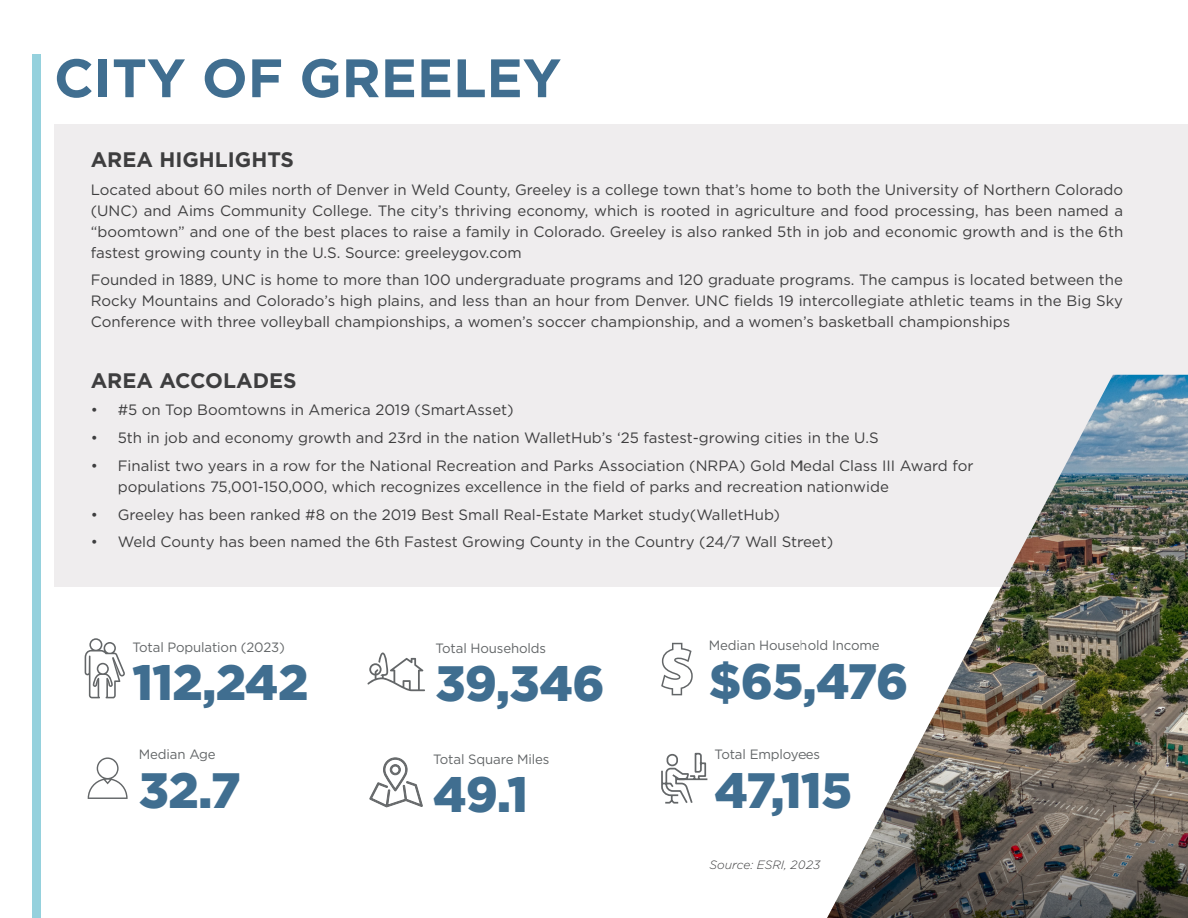
<style>
.page{position:relative;width:1188px;height:918px;background:#fff}
.page>*{position:absolute;margin:0;border:0;box-sizing:border-box;transform-origin:0 0}
.t1{font:700 54px "Gotham";color:#406e90}
.Head_2_-_blue{font:900 49.65px "Gotham";letter-spacing:-.01em;color:#406e90}
.t2{font:700 21px "Gotham";color:#3e3e3f}
.t3{font:15px/21px "Gotham";color:#3e3e3f;text-align:justify}
.Head_2_-_blue-2{font:13.5px "Gotham";letter-spacing:-.01em;color:#636668}
.t4{font:italic 300 12px "Gotham";color:#3e3e3f}
</style>
<div class="page">
<div style="left:32px;top:54px;width:9px;height:864px;background:#95d1dd"></div>
<div style="left:54px;top:124px;width:1134px;height:462px;background:#efedee"></div>
<svg style="left:661px;top:643px;width:32px;height:52px"></svg>
<svg style="left:85px;top:638px;width:40px;height:60px"></svg>
<svg style="left:370px;top:758px;width:53px;height:49px"></svg>
<svg style="left:367px;top:653px;width:58px;height:38px"></svg>
<svg style="left:88px;top:757px;width:40px;height:42px"></svg>
<svg style="left:661px;top:752px;width:47px;height:52px"></svg>
<img style="left:802px;top:375px;width:386px;height:543px">
<p class="t1" style="left:54px;top:42px;width:509px">CITY OF GREELEY</p>
<p class="t2" style="left:91px;top:146px;width:205px">AREA HIGHLIGHTS</p>
<p class="t3" style="left:91px;top:179px;width:1034px">Located about 60 miles north of Denver in Weld County, Greeley is a college town that’s home to both the University of Northern Colorado (UNC) and Aims Community College. The city’s thriving economy, which is rooted in agriculture and food processing, has been named a “boomtown” and one of the best places to raise a family in Colorado. Greeley is also ranked 5th in job and economic growth and is the 6th fastest growing county in the U.S. Source: greeleygov.com</p>
<p class="t3" style="left:91px;top:269px;width:1034px">Founded in 1889, UNC is home to more than 100 undergraduate programs and 120 graduate programs. The campus is located between the Rocky Mountains and Colorado’s high plains, and less than an hour from Denver. UNC fields 19 intercollegiate athletic teams in the Big Sky Conference with three volleyball championships, a women’s soccer championship, and a women’s basketball championships</p>
<p class="t2" style="left:91px;top:366px;width:207px">AREA ACCOLADES</p>
<p class="t3" style="left:91px;top:399px;width:425px">• #5 on Top Boomtowns in America 2019 (SmartAsset)</p>
<p class="t3" style="left:91px;top:427px;width:789px">• 5th in job and economy growth and 23rd in the nation WalletHub’s ‘25 fastest-growing cities in the U.S</p>
<p class="t3" style="left:118px;top:455px;width:857px;text-indent:-27px">• Finalist two years in a row for the National Recreation and Parks Association (NRPA) Gold Medal Class III Award for populations 75,001-150,000, which recognizes excellence in the field of parks and recreation nationwide</p>
<p class="t3" style="left:91px;top:503px;width:691px">• Greeley has been ranked #8 on the 2019 Best Small Real-Estate Market study(WalletHub)</p>
<p class="t3" style="left:91px;top:531px;width:744px">• Weld County has been named the 6th Fastest Growing County in the Country (24/7 Wall Street)</p>
<p class="Head_2_-_blue-2" style="left:132px;top:639px;width:154px">Total Population (2023)</p>
<p class="Head_2_-_blue" style="left:132px;top:648px;width:177px">112,242</p>
<p class="Head_2_-_blue-2" style="left:139px;top:746px;width:78px">Median Age</p>
<p class="Head_2_-_blue" style="left:139px;top:756px;width:103px">32.7</p>
<p class="Head_2_-_blue-2" style="left:435px;top:640px;width:112px">Total Households</p>
<p class="Head_2_-_blue" style="left:435px;top:650px;width:171px">39,346</p>
<p class="Head_2_-_blue-2" style="left:433px;top:750px;width:118px">Total Square Miles</p>
<p class="Head_2_-_blue" style="left:433px;top:760px;width:96px">49.1</p>
<p class="Head_2_-_blue-2" style="left:709px;top:637px;width:172px">Median Household Income</p>
<p class="Head_2_-_blue" style="left:709px;top:647px;width:201px">$65,476</p>
<p class="Head_2_-_blue-2" style="left:715px;top:746px;width:107px">Total Employees</p>
<p class="Head_2_-_blue" style="left:715px;top:756px;width:139px">47,115</p>
<p class="t4" style="left:710px;top:857px;width:112px">Source: ESRI, 2023</p>
</div>
